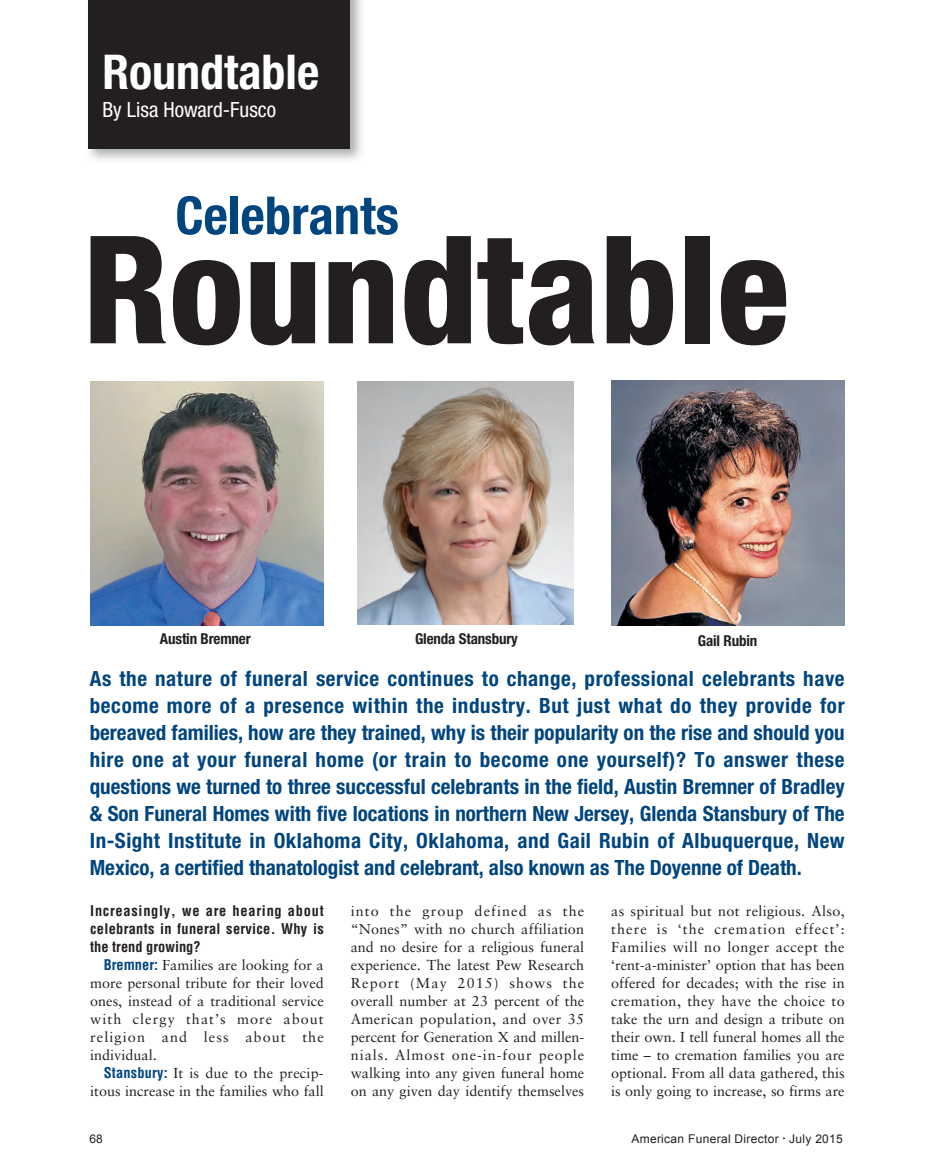
<style>
.page{position:relative;width:933px;height:1175px;background:#fff}
.page>*{position:absolute;margin:0;border:0;box-sizing:border-box;transform-origin:0 0}
.t1{font:800 condensed 150px "Helvetica Neue LT Std";color:#231f20}
.t2{font:700 condensed 52.5px "Helvetica Neue LT Std";color:#01457f}
.t3{font:700 condensed 48px "Helvetica Neue LT Std";color:#fff}
.t4{font:700 condensed 21px/27px "Helvetica Neue LT Std";color:#01457f;text-align:justify}
.t5{font:condensed 21px "Helvetica Neue LT Std";color:#fff}
.t6{font:700 condensed 15px "Helvetica Neue LT Std";letter-spacing:-.01em;color:#231f20}
.t7{font:14.4px/18px "Sabon LT Std";color:#231f20;text-align:justify}
.t8{font:700 condensed 14.4px/18px "Helvetica LT Std";letter-spacing:.02em;color:#231f20;text-align:justify}
.t9{font:12px "Arial";letter-spacing:.025em;color:#231f20}
.s1{font-family:"Helvetica LT Std";font-weight:700;font-stretch:condensed;color:#01457f}
.s2{font-size:7.5px}
</style>
<div class="page">
<img style="left:89px;top:0;width:273px;height:160px">
<div style="left:88px;top:0;width:261px;height:149px;background:#231f20"></div>
<img style="left:90px;top:381px;width:233px;height:245px">
<img style="left:357px;top:381px;width:216px;height:243px">
<img style="left:611px;top:381px;width:233px;height:245px">
<h3 class="t3" style="left:102px;top:54px;width:218px">Roundtable</h3>
<h3 class="t5" style="left:102px;top:98px;width:175px">By Lisa Howard-Fusco</h3>
<h2 class="t2" style="left:175px;top:197px;width:225px">Celebrants</h2>
<h1 class="t1" style="left:83px;top:204px;width:707px">Roundtable</h1>
<p class="t6" style="left:160px;top:633px;width:92px">Austin Bremner</p>
<p class="t6" style="left:415px;top:633px;width:104px">Glenda Stansbury</p>
<p class="t6" style="left:698px;top:635px;width:61px">Gail Rubin</p>
<p class="t4" style="left:90px;top:667px;width:756px">As the nature of funeral service continues to change, professional celebrants have become more of a presence within the industry. But just what do they provide for bereaved families, how are they trained, why is their popularity on the rise and should you hire one at your funeral home (or train to become one yourself)? To answer these questions we turned to three successful celebrants in the field, Austin Bremner of Bradley &amp; Son Funeral Homes with five locations in northern New Jersey, Glenda Stansbury of The In-Sight Institute in Oklahoma City, Oklahoma, and Gail Rubin of Albuquerque, New Mexico, a certified thanatologist and celebrant, also known as The Doyenne of Death.</p>
<p class="t8" style="left:90px;top:902px;width:235px">Increasingly, we are hearing about celebrants in funeral service. Why is the trend growing?</p>
<p class="t7" style="left:90px;top:956px;width:235px;text-indent:13px"><span class="s1">Bremner:</span> Families are looking for a more personal tribute for their loved ones, instead of a traditional service with clergy that’s more about religion and less about the individual.</p>
<p class="t7" style="left:90px;top:1064px;width:235px;text-align:right"><span class="s1">Stansbury:</span> It is due to the precip&shy;itous increase in the families who fall</p>
<p class="t7" style="left:351px;top:902px;width:235px">into the group defined as the “Nones” with no church affiliation and no desire for a religious funeral experience. The latest Pew Research Report (May 2015) shows the overall number at 23 percent of the American population, and over 35 percent for Generation X and millen&shy;nials. Almost one-in-four people walking into any given funeral home on any given day identify themselves</p>
<p class="t7" style="left:611px;top:902px;width:235px">as spiritual but not religious. Also, there is ‘the cremation effect’:<br>Families will no longer accept the ‘rent-a-minister’ option that has been offered for decades; with the rise in cremation, they have the choice to take the urn and design a tribute on their own. I tell funeral homes all the time – to cremation families you are optional. From all data gathered, this is only going to increase, so firms are</p>
<p class="t9" style="left:89px;top:1130px;width:15px">68</p>
<p class="t9" style="left:631px;top:1130px;width:213px">American Funeral Director <span class="s2">•</span> July 2015</p>
</div>
